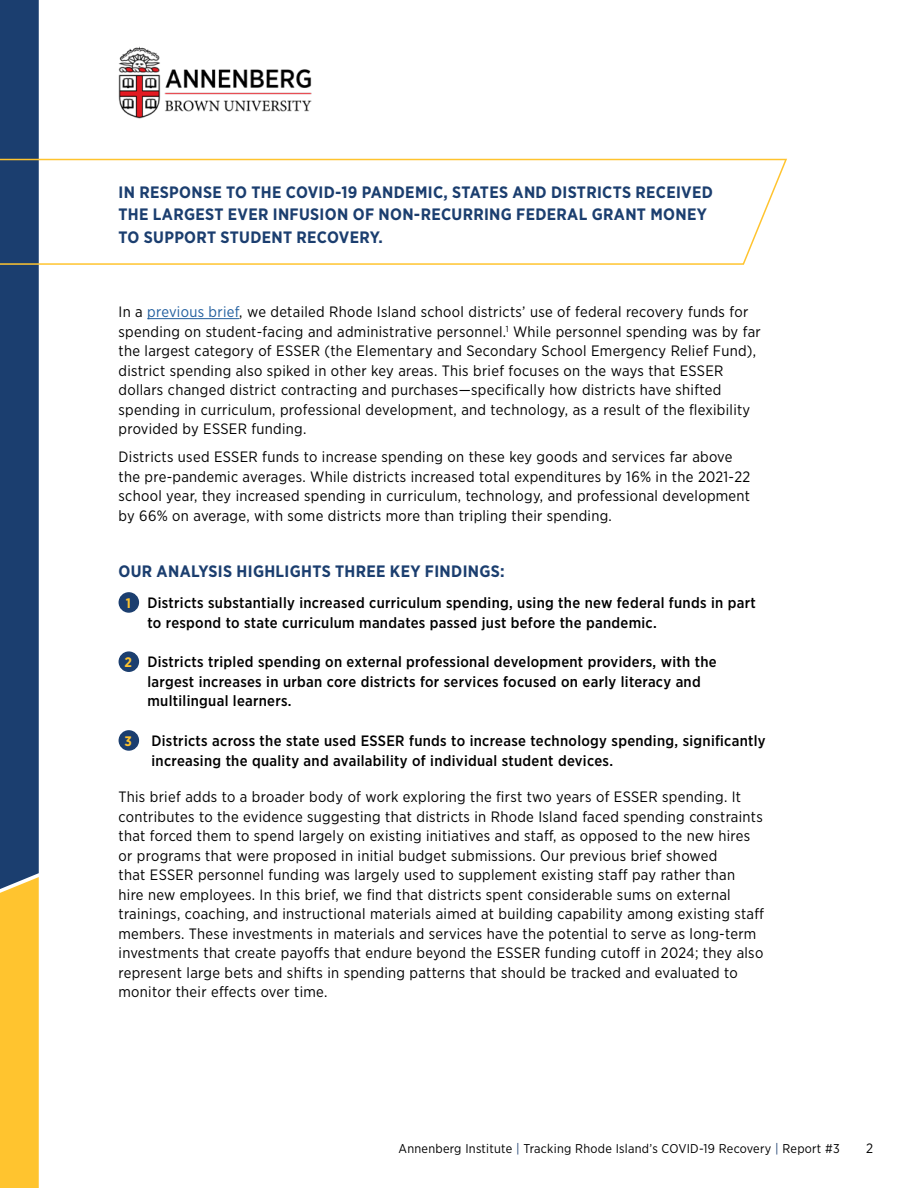
<style>
.page{position:relative;width:918px;height:1188px;background:#fff}
.page>*{position:absolute;margin:0;border:0;box-sizing:border-box;transform-origin:0 0}
.t1{font:700 16.5px/22.5px "Gotham Narrow";letter-spacing:.02em;color:#1b3e6f}
.t2{font:15px/19.5px "Gotham Narrow";letter-spacing:.02em;color:#000}
.t3{font:500 15px/19.5px "Gotham Narrow";letter-spacing:.02em;color:#000}
.t4{font:13.5px "Gotham Narrow";color:#000}
.t5{font:12.75px "Gotham Narrow";letter-spacing:.02em;color:#000}
.s1{color:#215e9e}
.s2{font-weight:700;font-size:13.8px;color:#ffc42f}
.s3{color:#1b3e6f}
</style>
<div class="page">
<svg style="left:0;top:0;width:39px;height:1188px;background:#5c655e"></svg>
<svg style="left:0;top:158px;width:787px;height:108px"></svg>
<hr style="left:147px;top:318px;width:92px;height:1px;background:#215e9e">
<div style="left:119px;top:593px;width:19px;height:19px;background:#1b3e6f;border-radius:50%"></div>
<div style="left:119px;top:592px;width:20px;height:21px;border:2px solid #1b3e6f;border-radius:50%"></div>
<div style="left:119px;top:652px;width:19px;height:19px;background:#1b3e6f;border-radius:50%"></div>
<div style="left:119px;top:651px;width:20px;height:21px;border:2px solid #1b3e6f;border-radius:50%"></div>
<div style="left:119px;top:731px;width:19px;height:19px;background:#1b3e6f;border-radius:50%"></div>
<div style="left:119px;top:730px;width:20px;height:21px;border:2px solid #1b3e6f;border-radius:50%"></div>
<img style="left:118px;top:46px;width:194px;height:73px">
<p class="t1" style="left:119px;top:181px;width:596px">IN RESPONSE TO THE COVID-19 PANDEMIC, STATES AND DISTRICTS RECEIVED<br>THE LARGEST EVER INFUSION OF NON-RECURRING FEDERAL GRANT MONEY<br>TO SUPPORT STUDENT RECOVERY.</p>
<p class="t2" style="left:119px;top:302px;width:644px">In a <span class="s1">previous brief</span>, we detailed Rhode Island school districts’ use of federal recovery funds for spending on student-facing and administrative personnel.<sup>1</sup> While personnel spending was by far the largest category of ESSER (the Elementary and Secondary School Emergency Relief Fund), district spending also spiked in other key areas. This brief focuses on the ways that ESSER dollars changed district contracting and purchases—specifically how districts have shifted spending in curriculum, professional development, and technology, as a result of the flexibility provided by ESSER funding.</p>
<p class="t2" style="left:119px;top:447px;width:633px">Districts used ESSER funds to increase spending on these key goods and services far above the pre-pandemic averages. While districts increased total expenditures by 16% in the 2021-22 school year, they increased spending in curriculum, technology, and professional development by 66% on average, with some districts more than tripling their spending.</p>
<p class="t1" style="left:119px;top:560px;width:388px">OUR ANALYSIS HIGHLIGHTS THREE KEY FINDINGS:</p>
<p class="t3" style="left:147px;top:593px;width:610px;text-indent:-22px"><span class="s2">1</span> Districts substantially increased curriculum spending, using the new federal funds in part to respond to state curriculum mandates passed just before the pandemic.</p>
<p class="t3" style="left:147px;top:652px;width:571px;text-indent:-23px"><span class="s2">2</span> Districts tripled spending on external professional development providers, with the largest increases in urban core districts for services focused on early literacy and multilingual learners.</p>
<p class="t3" style="left:152px;top:731px;width:616px;text-indent:-27px"><span class="s2">3</span> Districts across the state used ESSER funds to increase technology spending, significantly increasing the quality and availability of individual student devices.</p>
<p class="t2" style="left:119px;top:787px;width:647px">This brief adds to a broader body of work exploring the first two years of ESSER spending. It contributes to the evidence suggesting that districts in Rhode Island faced spending constraints that forced them to spend largely on existing initiatives and staff, as opposed to the new hires or programs that were proposed in initial budget submissions. Our previous brief showed<br>that ESSER personnel funding was largely used to supplement existing staff pay rather than<br>hire new employees. In this brief, we find that districts spent considerable sums on external trainings, coaching, and instructional materials aimed at building capability among existing staff members. These investments in materials and services have the potential to serve as long-term investments that create payoffs that endure beyond the ESSER funding cutoff in 2024; they also represent large bets and shifts in spending patterns that should be tracked and evaluated to monitor their effects over time.</p>
<p class="t5" style="left:399px;top:1140px;width:443px">Annenberg Institute <span class="s3">|</span> Tracking Rhode Island’s COVID-19 Recovery <span class="s3">|</span> Report #3</p>
<p class="t4" style="left:866px;top:1140px;width:9px">2</p>
</div>
